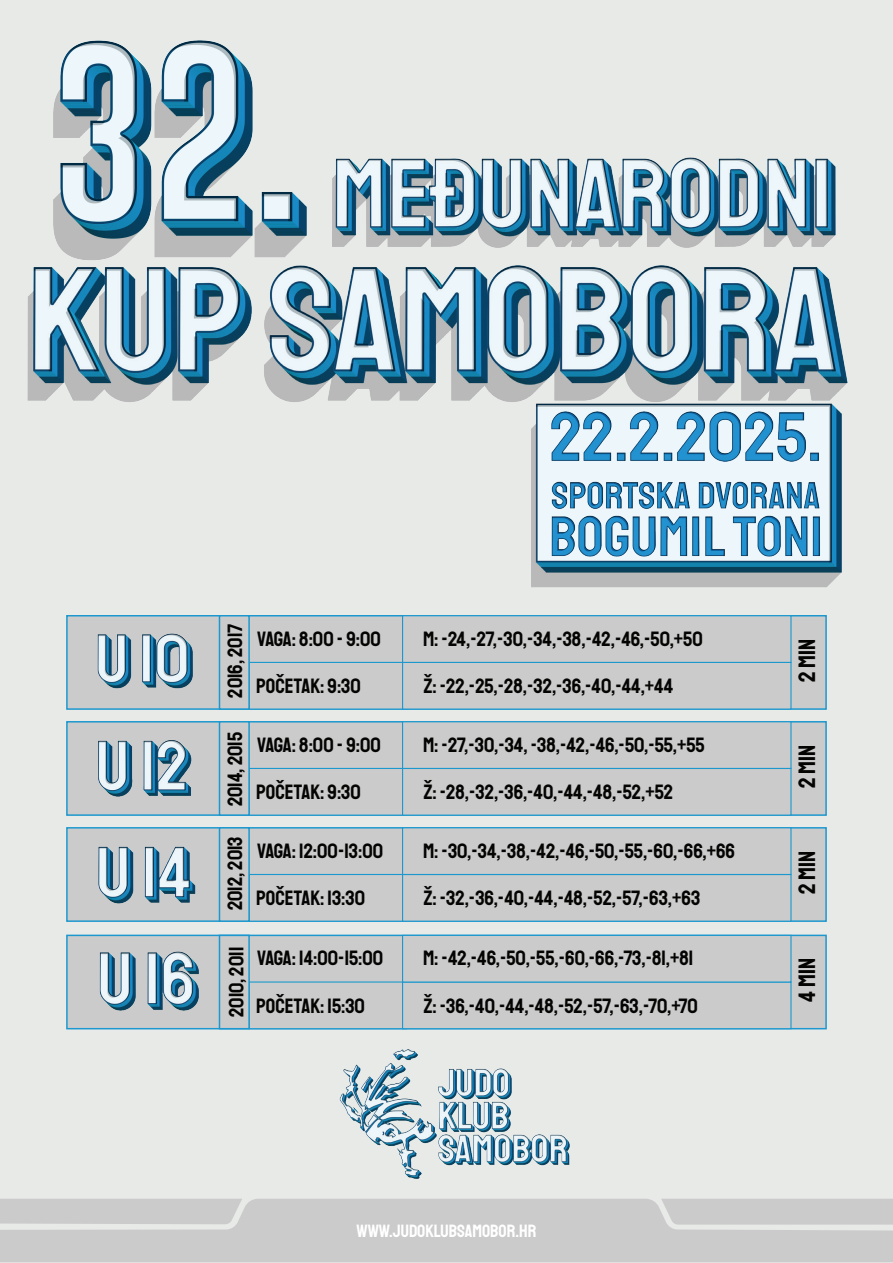
<style>
.page{position:relative;width:893px;height:1263px;background:#e8eae8}
.page>*{position:absolute;margin:0;border:0;box-sizing:border-box;transform-origin:0 0}
.t1{font:24px "Staatliches";color:#040503}
.t2{font:21px "Staatliches";color:#040503}
.t3{font:18px "Staatliches";color:#fff}
</style>
<div class="page">
<img style="left:774px;top:344px;width:71px;height:25px">
<img style="left:774px;top:158px;width:67px;height:186px">
<div style="left:66px;top:615px;width:761px;height:95px;background:#cbcbcb;border:2px solid #1c98ce"></div>
<img style="left:97px;top:625px;width:122px;height:82px">
<div style="left:249px;top:662px;width:158px;height:48px;background:#cbcbcb;border:1px solid #1c98ce"></div>
<div style="left:402px;top:662px;width:389px;height:48px;background:#cbcbcb;border:1px solid #1c98ce"></div>
<div style="left:402px;top:615px;width:389px;height:48px;background:#cbcbcb;border:1px solid #1c98ce"></div>
<div style="left:219px;top:615px;width:31px;height:95px;background:#cbcbcb;border:2px solid #1c98ce"></div>
<div style="left:66px;top:721px;width:761px;height:95px;background:#cbcbcb;border:2px solid #1c98ce"></div>
<div style="left:249px;top:768px;width:158px;height:48px;background:#cbcbcb;border:1px solid #1c98ce"></div>
<div style="left:402px;top:768px;width:389px;height:48px;background:#cbcbcb;border:1px solid #1c98ce"></div>
<div style="left:402px;top:721px;width:389px;height:48px;background:#cbcbcb;border:1px solid #1c98ce"></div>
<div style="left:219px;top:721px;width:31px;height:95px;background:#cbcbcb;border:2px solid #1c98ce"></div>
<img style="left:81px;top:732px;width:141px;height:83px">
<div style="left:66px;top:827px;width:761px;height:95px;background:#cbcbcb;border:2px solid #1c98ce"></div>
<div style="left:249px;top:874px;width:158px;height:48px;background:#cbcbcb;border:1px solid #1c98ce"></div>
<div style="left:402px;top:874px;width:389px;height:48px;background:#cbcbcb;border:1px solid #1c98ce"></div>
<div style="left:402px;top:827px;width:389px;height:48px;background:#cbcbcb;border:1px solid #1c98ce"></div>
<div style="left:219px;top:827px;width:31px;height:95px;background:#cbcbcb;border:2px solid #1c98ce"></div>
<img style="left:98px;top:837px;width:124px;height:41px">
<div style="left:66px;top:935px;width:761px;height:94px;background:#cbcbcb;border:2px solid #1c98ce"></div>
<div style="left:249px;top:981px;width:158px;height:48px;background:#cbcbcb;border:1px solid #1c98ce"></div>
<div style="left:402px;top:981px;width:389px;height:48px;background:#cbcbcb;border:1px solid #1c98ce"></div>
<div style="left:402px;top:935px;width:389px;height:47px;background:#cbcbcb;border:1px solid #1c98ce"></div>
<img style="left:774px;top:369px;width:74px;height:37px">
<div style="left:0;top:1199px;width:893px;height:63px;background:#cbcbcb"></div>
<div style="left:0;top:1199px;width:242px;height:25px;background:#cbcbcb"></div>
<div style="left:661px;top:1199px;width:232px;height:25px;background:#cbcbcb"></div>
<img style="left:373px;top:1049px;width:197px;height:130px">
<img style="left:27px;top:40px;width:747px;height:366px">
<img style="left:66px;top:878px;width:319px;height:263px">
<img style="left:516px;top:406px;width:326px;height:248px">
<p class="t2" style="left:221px;top:698px;width:75px;rotate:-90deg">2016, 2017</p>
<p class="t2" style="left:257px;top:625px;width:125px">VAGA: 8:00 - 9:00</p>
<p class="t2" style="left:256px;top:672px;width:106px">POČETAK: 9:30</p>
<p class="t2" style="left:221px;top:806px;width:76px;rotate:-90deg">2014, 2015</p>
<p class="t2" style="left:257px;top:731px;width:125px">VAGA: 8:00 - 9:00</p>
<p class="t2" style="left:256px;top:778px;width:106px">POČETAK: 9:30</p>
<p class="t2" style="left:221px;top:910px;width:75px;rotate:-90deg">2012, 2013</p>
<p class="t2" style="left:257px;top:837px;width:128px">VAGA: 12:00-13:00</p>
<p class="t2" style="left:256px;top:884px;width:110px">POČETAK: 13:30</p>
<p class="t2" style="left:222px;top:1017px;width:71px;rotate:-90deg">2010, 2011</p>
<p class="t2" style="left:257px;top:944px;width:128px">VAGA: 14:00-15:00</p>
<p class="t2" style="left:256px;top:992px;width:110px">POČETAK: 15:30</p>
<p class="t2" style="left:423px;top:625px;width:281px">M: -24,-27,-30,-34,-38,-42,-46,-50,+50</p>
<p class="t2" style="left:424px;top:672px;width:251px">Ž: -22,-25,-28,-32,-36,-40,-44,+44</p>
<p class="t2" style="left:423px;top:731px;width:283px">M: -27,-30,-34, -38,-42,-46,-50,-55,+55</p>
<p class="t2" style="left:424px;top:778px;width:251px">Ž: -28,-32,-36,-40,-44,-48,-52,+52</p>
<p class="t2" style="left:423px;top:837px;width:314px">M: -30,-34,-38,-42,-46,-50,-55,-60,-66,+66</p>
<p class="t2" style="left:424px;top:884px;width:278px">Ž: -32,-36,-40,-44,-48,-52,-57,-63,+63</p>
<p class="t2" style="left:423px;top:944px;width:272px">M: -42,-46,-50,-55,-60,-66,-73,-81,+81</p>
<p class="t2" style="left:424px;top:992px;width:276px">Ž: -36,-40,-44,-48,-52,-57,-63,-70,+70</p>
<p class="t1" style="left:791px;top:682px;width:45px;rotate:-90deg">2 MIN</p>
<p class="t1" style="left:791px;top:788px;width:45px;rotate:-90deg">2 MIN</p>
<p class="t1" style="left:791px;top:894px;width:45px;rotate:-90deg">2 MIN</p>
<p class="t1" style="left:791px;top:1001px;width:45px;rotate:-90deg">4 MIN</p>
<p class="t3" style="left:357px;top:1219px;width:181px">WWW.JUDOKLUBSAMOBOR.HR</p>
</div>
